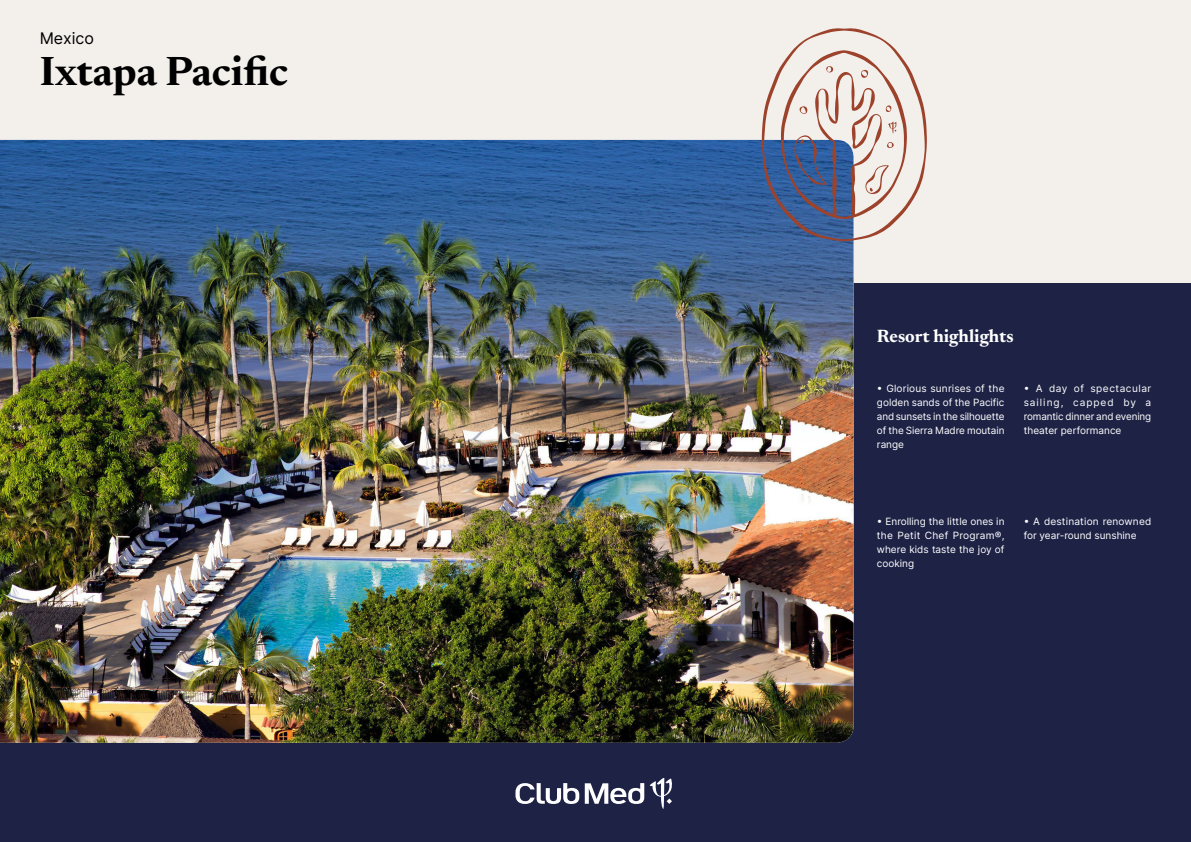
<style>
.page{position:relative;width:1191px;height:842px;background:#f3f0ec}
.page>*{position:absolute;margin:0;border:0;box-sizing:border-box;transform-origin:0 0}
.t1{font:700 41.5px "Newsreader 24 pt";color:#000}
.t2{font:700 18px "Newsreader 24 pt";color:#fff}
.t3{font:16px "Inter";color:#000}
.t4{font:10px/14px "Inter";color:#fff;text-align:justify}
</style>
<div class="page">
<div style="left:0;top:283px;width:1191px;height:559px;background:#1e2346"></div>
<img style="left:0;top:140px;width:853px;height:603px">
<svg style="left:762px;top:28px;width:165px;height:213px"></svg>
<svg style="left:515px;top:778px;width:157px;height:31px"></svg>
<h3 class="t3" style="left:40px;top:26px;width:56px">Mexico</h3>
<h1 class="t1" style="left:40px;top:41px;width:250px">Ixtapa Pacific</h1>
<h2 class="t2" style="left:877px;top:323px;width:138px">Resort highlights</h2>
<p class="t4" style="left:877px;top:381px;width:129px">• Glorious sunrises of the golden sands of the Pacific and sunsets in the silhouette of the Sierra Madre moutain range</p>
<p class="t4" style="left:1023px;top:381px;width:129px">• A day of spectacular sailing, capped by a romantic dinner and evening theater performance</p>
<p class="t4" style="left:877px;top:514px;width:129px">• Enrolling the little ones in the Petit Chef Program®, where kids taste the joy of cooking</p>
<p class="t4" style="left:1023px;top:514px;width:129px">• A destination renowned for year-round sunshine</p>
</div>
